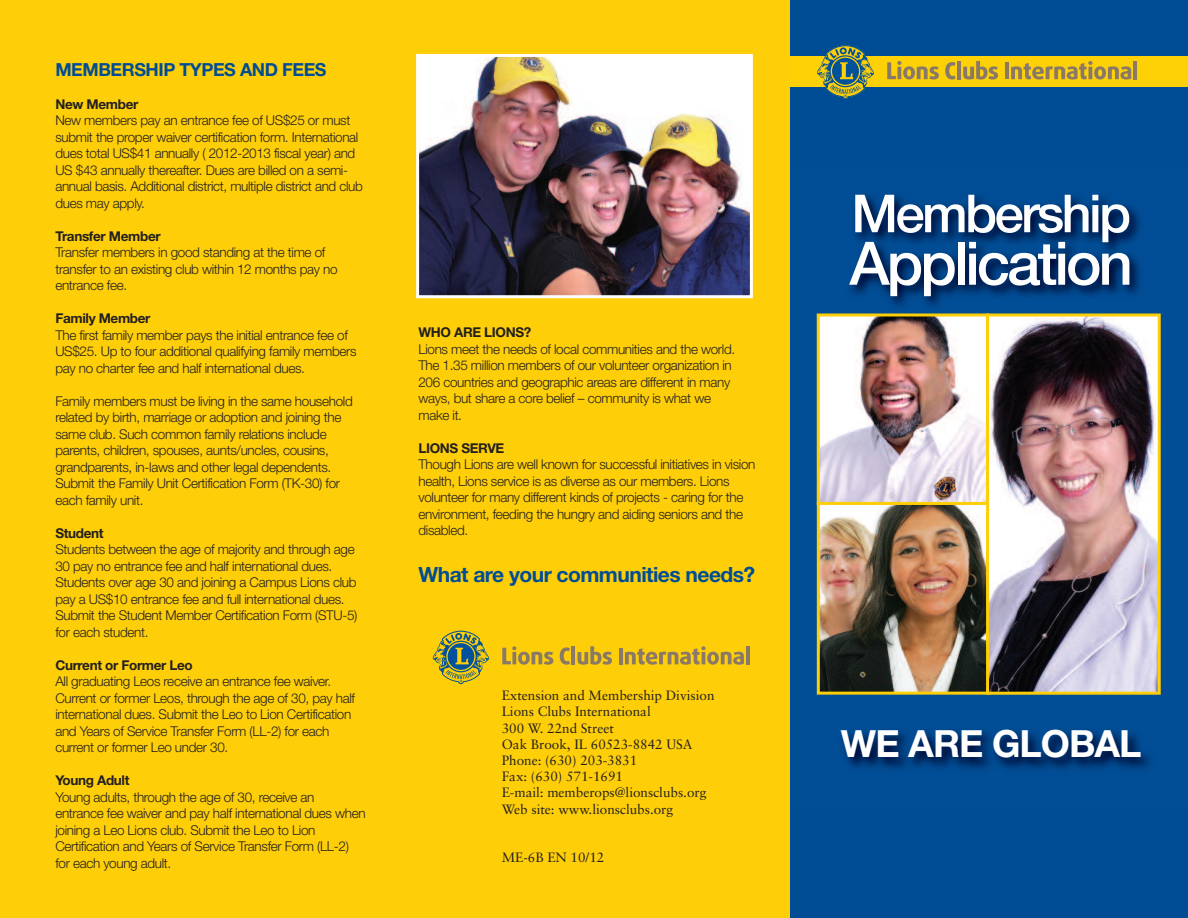
<style>
.page{position:relative;width:1188px;height:918px;background:#fff}
.page>*{position:absolute;margin:0;border:0;box-sizing:border-box;transform-origin:0 0}
.t1{font:500 60px "Helvetica Neue";letter-spacing:-.05em;color:#fff}
.t2{font:500 52.5px "Helvetica Neue";letter-spacing:-.05em;color:#fff}
.t3{font:700 37.5px "Helvetica Neue";letter-spacing:-.025em;color:#fff}
.t4{font:700 21px "Helvetica Neue";letter-spacing:-.025em;color:#014d95}
.t5{font:700 18px "Helvetica Neue";letter-spacing:-.025em;color:#014d95}
.t6{font:300 13.5px/16.5px "Helvetica Neue";letter-spacing:-.025em;color:#231f20}
.t7{font:13.5px/16.2px "Sabon";color:#231f20}
.t8{font:700 13.5px "Helvetica Neue";letter-spacing:-.025em;color:#231f20}
</style>
<div class="page">
<div style="left:0;top:0;width:795px;height:918px;background:#fece08"></div>
<div style="left:791px;top:0;width:397px;height:918px;background:#014d95"></div>
<svg style="left:433px;top:631px;width:56px;height:53px"></svg>
<svg style="left:502px;top:646px;width:51px;height:19px"></svg>
<svg style="left:560px;top:647px;width:10px;height:18px"></svg>
<hr style="left:572px;top:646px;width:3px;height:18px;background:#8a7966">
<svg style="left:578px;top:646px;width:34px;height:19px"></svg>
<hr style="left:619px;top:648px;width:4px;height:16px;background:#8a7966">
<svg style="left:625px;top:646px;width:119px;height:19px"></svg>
<hr style="left:746px;top:646px;width:4px;height:18px;background:#8a7966">
<img style="left:816px;top:195px;width:345px;height:574px">
<div style="left:790px;top:56px;width:398px;height:31px;background:#fed006"></div>
<svg style="left:817px;top:45px;width:57px;height:54px"></svg>
<svg style="left:887px;top:61px;width:52px;height:18px"></svg>
<svg style="left:945px;top:62px;width:11px;height:17px"></svg>
<hr style="left:957px;top:61px;width:4px;height:18px;background:#8a7966">
<svg style="left:963px;top:61px;width:35px;height:18px"></svg>
<hr style="left:1005px;top:62px;width:4px;height:17px;background:#8a7966">
<svg style="left:1011px;top:61px;width:120px;height:18px"></svg>
<hr style="left:1133px;top:61px;width:4px;height:18px;background:#8a7966">
<img style="left:821px;top:505px;width:165px;height:186px">
<div style="left:817px;top:501px;width:174px;height:194px;border:3px solid #fece08"></div>
<img style="left:821px;top:318px;width:164px;height:183px">
<div style="left:817px;top:314px;width:172px;height:191px;border:3px solid #fece08"></div>
<img style="left:990px;top:318px;width:167px;height:373px">
<div style="left:986px;top:314px;width:175px;height:381px;border:3px solid #fece08"></div>
<img style="left:420px;top:58px;width:329px;height:236px">
<div style="left:416px;top:54px;width:337px;height:244px;border:3px solid #fff"></div>
<h3 class="t5" style="left:55px;top:53px;width:273px">MEMBERSHIP TYPES AND FEES</h3>
<p class="t8" style="left:55px;top:92px;width:84px">New Member</p>
<p class="t6" style="left:55px;top:112px;width:309px">New members pay an entrance fee of US$25 or must submit the proper waiver certification form. International dues total US$41 annually ( 2012-2013 fiscal year) and US $43 annually thereafter. Dues are billed on a semi&shy;annual basis. Additional district, multiple district and club dues may apply.</p>
<p class="t8" style="left:55px;top:224px;width:107px">Transfer Member</p>
<p class="t6" style="left:55px;top:244px;width:284px">Transfer members in good standing at the time of transfer to an existing club within 12 months pay no entrance fee.</p>
<p class="t8" style="left:55px;top:306px;width:97px">Family Member</p>
<p class="t6" style="left:55px;top:326px;width:303px">The first family member pays the initial entrance fee of<br>US$25. Up to four additional qualifying family members pay no charter fee and half international dues.</p>
<p class="t6" style="left:55px;top:392px;width:299px">Family members must be living in the same household related by birth, marriage or adoption and joining the same club. Such common family relations include parents, children, spouses, aunts/uncles, cousins, grandparents, in-laws and other legal dependents.<br>Submit the Family Unit Certification Form (TK-30) for each family unit.</p>
<p class="t8" style="left:55px;top:521px;width:50px">Student</p>
<p class="t6" style="left:55px;top:541px;width:304px">Students between the age of majority and through age 30 pay no entrance fee and half international dues.<br>Students over age 30 and joining a Campus Lions club pay a US$10 entrance fee and full international dues.<br>Submit the Student Member Certification Form (STU-5) for each student.</p>
<p class="t8" style="left:55px;top:653px;width:139px">Current or Former Leo</p>
<p class="t6" style="left:55px;top:673px;width:301px">All graduating Leos receive an entrance fee waiver.<br>Current or former Leos, through the age of 30, pay half international dues. Submit the Leo to Lion Certification and Years of Service Transfer Form (LL-2) for each current or former Leo under 30.</p>
<p class="t8" style="left:55px;top:768px;width:76px">Young Adult</p>
<p class="t6" style="left:55px;top:788px;width:312px">Young adults, through the age of 30, receive an entrance fee waiver and pay half international dues when joining a Leo Lions club. Submit the Leo to Lion Certification and Years of Service Transfer Form (LL-2) for each young adult.</p>
<p class="t8" style="left:418px;top:320px;width:114px">WHO ARE LIONS?</p>
<p class="t6" style="left:418px;top:340px;width:318px">Lions meet the needs of local communities and the world.<br>The 1.35 million members of our volunteer organization in 206 countries and geographic areas are different in many ways, but share a core belief – community is what we make it.</p>
<p class="t8" style="left:418px;top:436px;width:87px">LIONS SERVE</p>
<p class="t6" style="left:418px;top:455px;width:339px">Though Lions are well known for successful initiatives in vision health, Lions service is as diverse as our members. Lions volunteer for many different kinds of projects - caring for the environment, feeding the hungry and aiding seniors and the disabled.</p>
<h3 class="t4" style="left:418px;top:555px;width:338px">What are your communities needs?</h3>
<p class="t7" style="left:502px;top:688px;width:214px">Extension and Membership Division<br>Lions Clubs International<br>300 W. 22nd Street<br>Oak Brook, IL 60523-8842 USA<br>Phone: (630) 203-3831<br>Fax: (630) 571-1691<br>E-mail: memberops@lionsclubs.org<br>Web site: www.lionsclubs.org</p>
<p class="t7" style="left:502px;top:851px;width:104px">ME-6B EN 10/12</p>
<h2 class="t2" style="left:851px;top:171px;width:281px">Membership</h2>
<h1 class="t1" style="left:850px;top:215px;width:285px">Application</h1>
<h3 class="t3" style="left:841px;top:710px;width:302px">WE ARE GLOBAL</h3>
</div>
